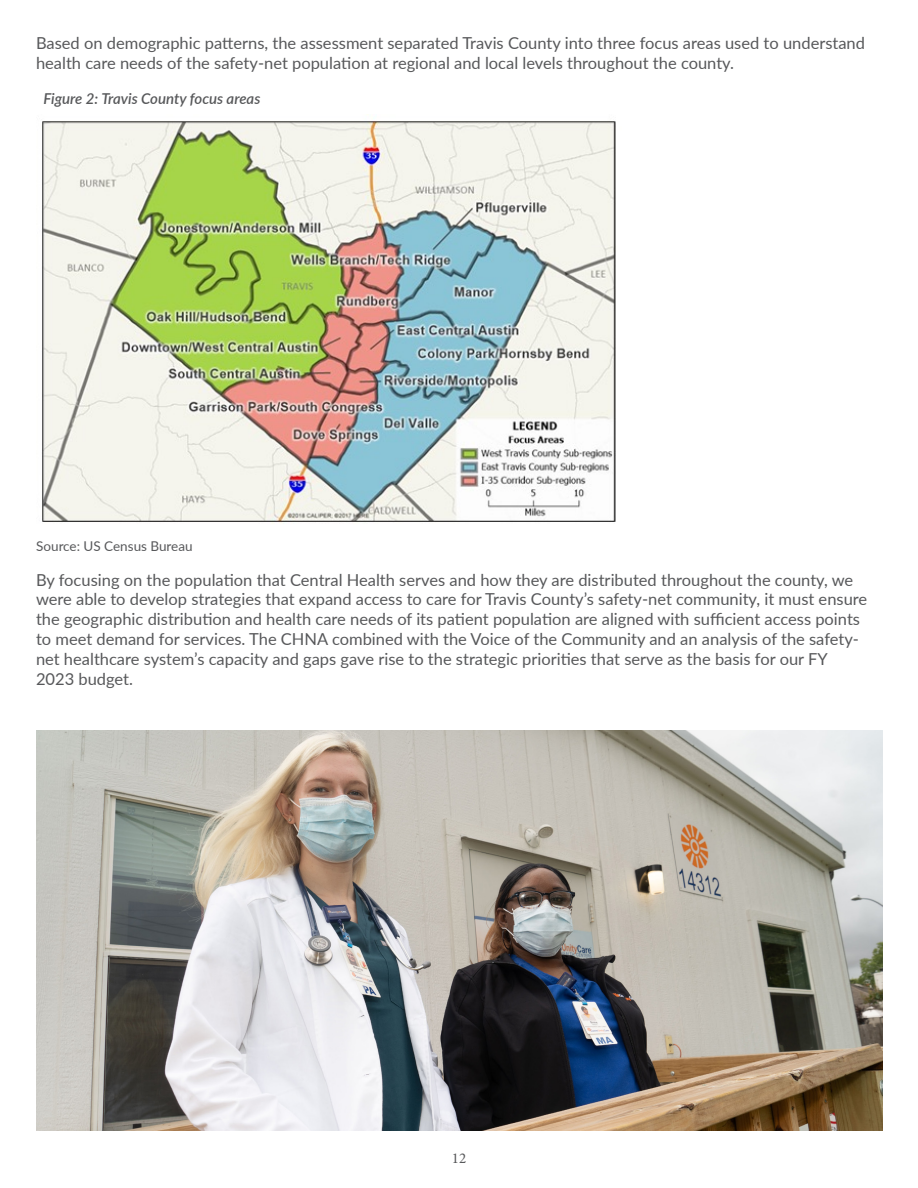
<style>
.page{position:relative;width:918px;height:1188px;background:#fff}
.page>*{position:absolute;margin:0;border:0;box-sizing:border-box;transform-origin:0 0}
.Body_text{font:16.5px/19.8px "Lato";color:#57585a}
.Figures_and_Tables{font:italic 600 15px "Lato";color:#57585a}
.t1{font:15px "Minion Pro";color:#57585a}
.Body_text-2{font:13.5px "Lato";color:#57585a}
</style>
<div class="page">
<img style="left:36px;top:731px;width:846px;height:399px">
<img style="left:42px;top:121px;width:574px;height:402px">
<p class="Body_text" style="left:36px;top:33px;width:831px">Based on demographic patterns, the assessment separated Travis County into three focus areas used to understand health care needs of the safety-net population at regional and local levels throughout the county.</p>
<p class="Figures_and_Tables" style="left:43px;top:88px;width:219px">Figure 2: Travis County focus areas</p>
<p class="Body_text-2" style="left:36px;top:537px;width:158px">Source: US Census Bureau</p>
<p class="Body_text" style="left:36px;top:569px;width:833px">By focusing on the population that Central Health serves and how they are distributed throughout the county, we were able to develop strategies that expand access to care for Travis County’s safety-net community, it must ensure the geographic distribution and health care needs of its patient population are aligned with sufficient access points to meet demand for services. The CHNA combined with the Voice of the Community and an analysis of the safety&shy;net healthcare system’s capacity and gaps gave rise to the strategic priorities that serve as the basis for our FY 2023 budget.</p>
<p class="t1" style="left:452px;top:1148px;width:16px">12</p>
</div>
